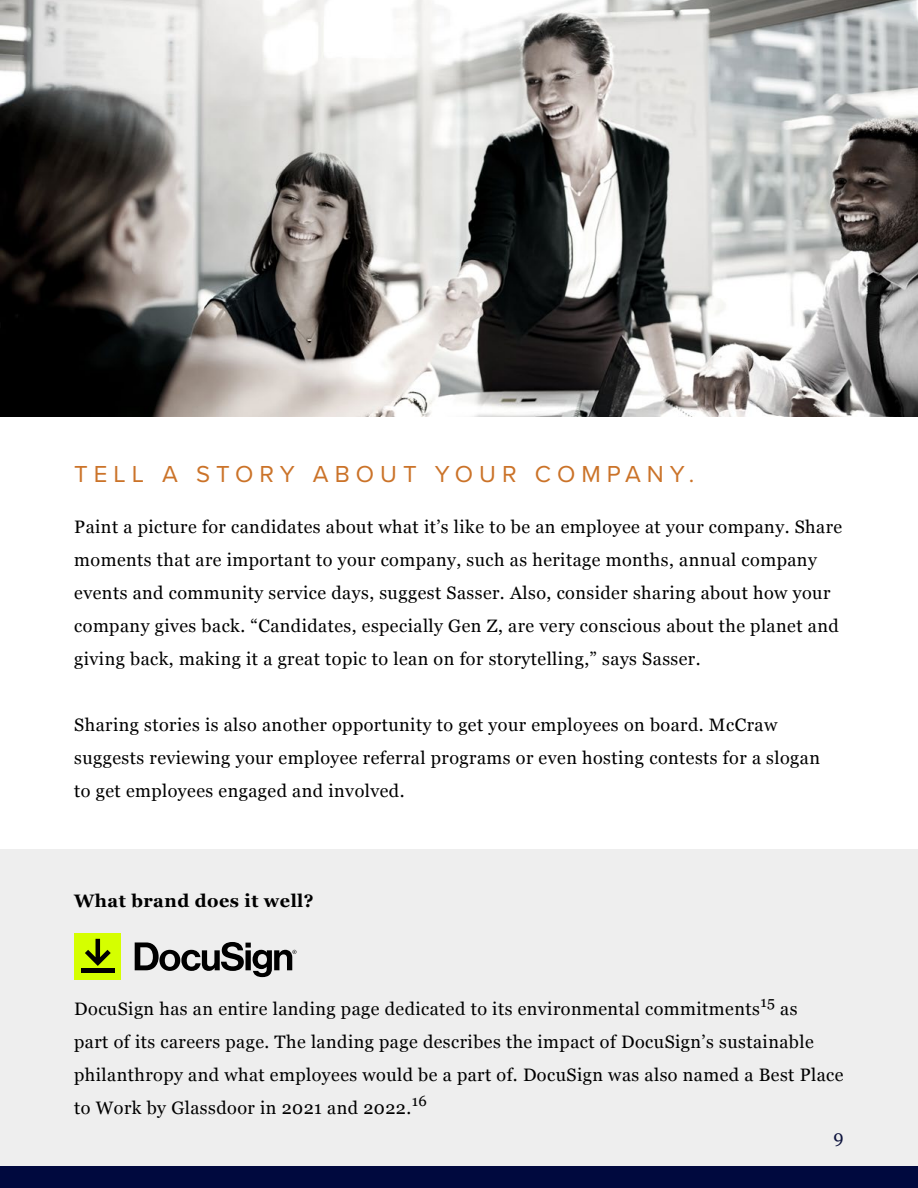
<style>
.page{position:relative;width:918px;height:1188px;background:#fff}
.page>*{position:absolute;margin:0;border:0;box-sizing:border-box;transform-origin:0 0}
.t1{font:24px "Proxima Nova";letter-spacing:.25em;color:#cb7329}
.t2{font:18px/33px "Georgia";letter-spacing:.025em;color:#000}
.t3{font:700 18px "Georgia";letter-spacing:.025em;color:#000}
.t4{font:18px "Georgia";color:#0d133d}
.t5{font:14.85px "Georgia";color:#000}
</style>
<div class="page">
<div style="left:0;top:849px;width:918px;height:337px;background:#eee"></div>
<div style="left:0;top:1167px;width:918px;height:21px;background:#00093e"></div>
<svg style="left:74px;top:933px;width:223px;height:47px"></svg>
<img style="left:0;top:0;width:918px;height:417px">
<h1 class="t1" style="left:74px;top:456px;width:622px">TELL A STORY ABOUT YOUR COMPANY.</h1>
<p class="t2" style="left:74px;top:509px;width:770px">Paint a picture for candidates about what it’s like to be an employee at your company. Share moments that are important to your company, such as heritage months, annual company events and community service days, suggest Sasser. Also, consider sharing about how your company gives back. “Candidates, especially Gen Z, are very conscious about the planet and giving back, making it a great topic to lean on for storytelling,” says Sasser.</p>
<p class="t2" style="left:74px;top:707px;width:747px">Sharing stories is also another opportunity to get your employees on board. McCraw suggests reviewing your employee referral programs or even hosting contests for a slogan to get employees engaged and involved.</p>
<p class="t3" style="left:74px;top:887px;width:241px">What brand does it well?</p>
<p class="t2" style="left:74px;top:992px;width:687px">DocuSign has an entire landing page dedicated to its environmental commitments</p>
<p class="t5" style="left:761px;top:991px;width:16px">15</p>
<p class="t2" style="left:74px;top:992px;width:771px;text-indent:706px">as<br>part of its careers page. The landing page describes the impact of DocuSign’s sustainable philanthropy and what employees would be a part of. DocuSign was also named a Best Place to Work by Glassdoor in 2021 and 2022.</p>
<p class="t5" style="left:412px;top:1090px;width:17px">16</p>
<p class="t4" style="left:834px;top:1124px;width:12px">9</p>
</div>
